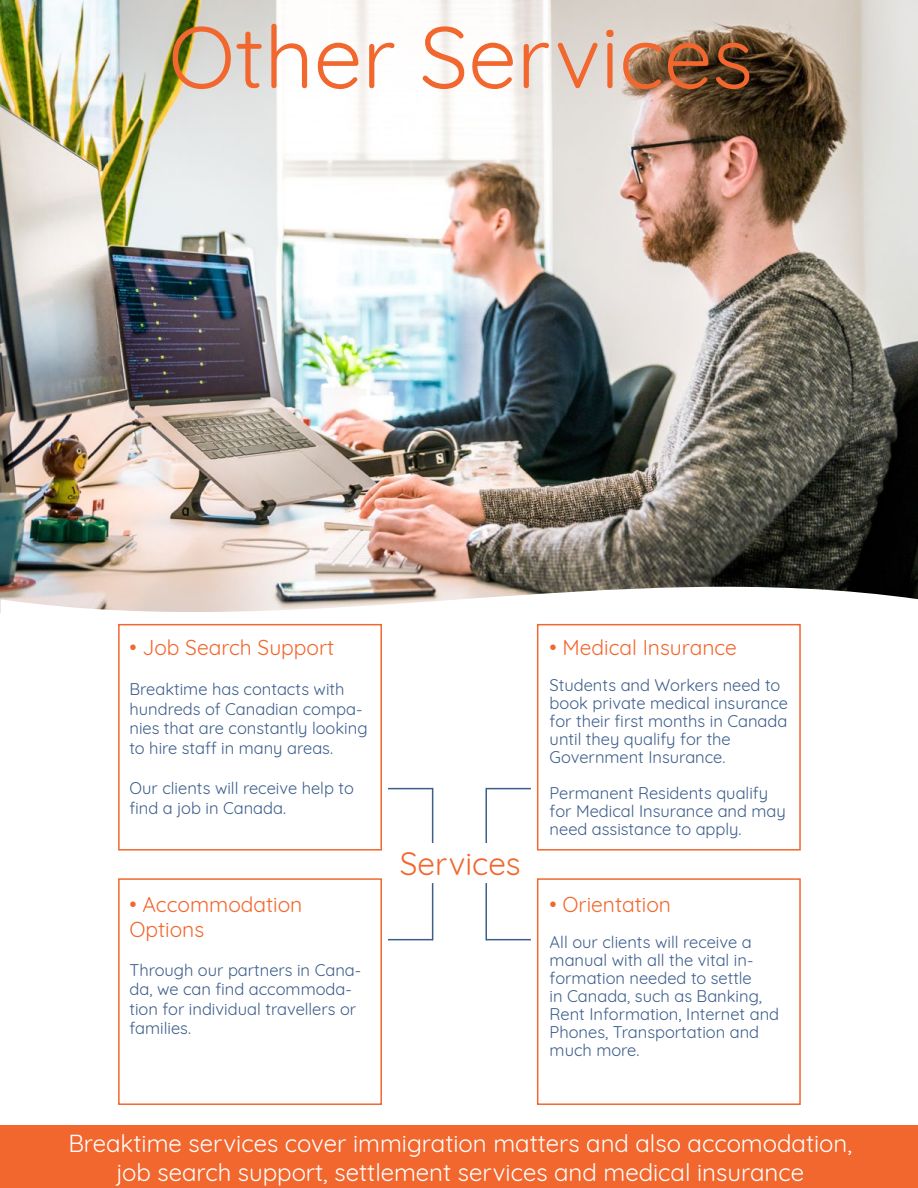
<style>
.page{position:relative;width:918px;height:1188px;background:#fff}
.page>*{position:absolute;margin:0;border:0;box-sizing:border-box;transform-origin:0 0}
.t1{font:87px "Quicksand";color:#f2672e}
.t2{font:31.5px "Quicksand";color:#f2672e}
.t3{font:24px/28.8px "Quicksand";color:#fff;text-align:center}
.t4{font:21px/25.2px "Quicksand";color:#f2672e}
.t5{font:16.5px/18px "Quicksand";color:#3d5e8c}
</style>
<div class="page">
<img style="left:0;top:0;width:918px;height:612px">
<svg style="left:1px;top:556px;width:917px;height:99px"></svg>
<div style="left:0;top:1125px;width:918px;height:63px;background:#f2672e"></div>
<div style="left:118px;top:624px;width:264px;height:227px;border:2px solid #f2672e"></div>
<div style="left:537px;top:624px;width:264px;height:227px;border:2px solid #f2672e"></div>
<div style="left:118px;top:878px;width:264px;height:227px;border:2px solid #f2672e"></div>
<div style="left:537px;top:878px;width:264px;height:227px;border:2px solid #f2672e"></div>
<hr style="left:388px;top:788px;width:45px;height:1px;background:#3d5e8c">
<hr style="left:432px;top:788px;width:1px;height:55px;background:#3d5e8c">
<hr style="left:388px;top:939px;width:45px;height:1px;background:#3d5e8c">
<hr style="left:432px;top:883px;width:1px;height:57px;background:#3d5e8c">
<hr style="left:486px;top:788px;width:45px;height:1px;background:#3d5e8c">
<hr style="left:486px;top:788px;width:1px;height:55px;background:#3d5e8c">
<hr style="left:486px;top:939px;width:45px;height:1px;background:#3d5e8c">
<hr style="left:486px;top:883px;width:1px;height:57px;background:#3d5e8c">
<h1 class="t1" style="left:168px;top:-10px;width:586px">Other Services</h1>
<p class="t4" style="left:129px;top:633px;width:206px">• Job Search Support</p>
<p class="t5" style="left:129px;top:677px;width:240px;line-height:19.8px">Breaktime has contacts with hundreds of Canadian compa&shy;nies that are constantly looking to hire staff in many areas.</p>
<p class="t5" style="left:129px;top:776px;width:226px;line-height:19.8px">Our clients will receive help to find a job in Canada.</p>
<p class="t4" style="left:129px;top:889px;width:174px">• Accommodation<br>Options</p>
<p class="t5" style="left:129px;top:959px;width:233px;line-height:19.5px">Through our partners in Cana&shy;da, we can find accommoda&shy;tion for individual travellers or families.</p>
<h2 class="t2" style="left:400px;top:839px;width:122px">Services</h2>
<p class="t4" style="left:550px;top:633px;width:189px">• Medical Insurance</p>
<p class="t5" style="left:550px;top:675px;width:240px">Students and Workers need to book private medical insurance for their first months in Canada until they qualify for the<br>Government Insurance.</p>
<p class="t5" style="left:550px;top:783px;width:238px">Permanent Residents qualify for Medical Insurance and may need assistance to apply.</p>
<p class="t4" style="left:550px;top:889px;width:123px">• Orientation</p>
<p class="t5" style="left:550px;top:931px;width:231px">All our clients will receive a manual with all the vital in&shy;formation needed to settle<br>in Canada, such as Banking,<br>Rent Information, Internet and<br>Phones, Transportation and much more.</p>
<h3 class="t3" style="left:68px;top:1127px;width:785px">Breaktime services cover immigration matters and also accomodation, job search support, settlement services and medical insurance</h3>
</div>
